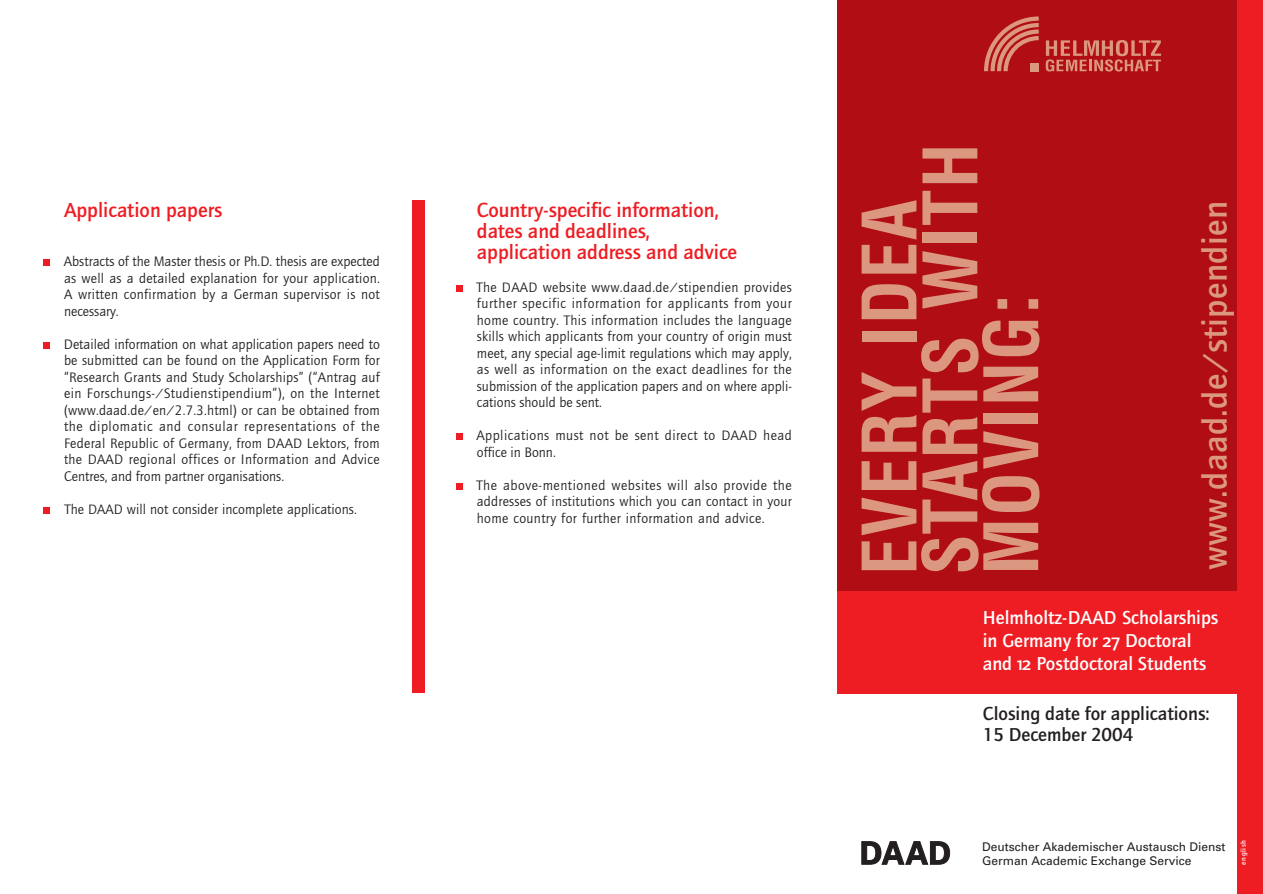
<style>
.page{position:relative;width:1263px;height:894px;background:#fff}
.page>*{position:absolute;margin:0;border:0;box-sizing:border-box;transform-origin:0 0}
.t1{font:700 condensed 73.2px/60.9px "Helvetica";letter-spacing:.02em;color:#dc9780}
.t2{font:500 35.55px "Quay Sans";letter-spacing:.01em;color:#dc9780}
.t3{font:500 21px/21px "Quay Sans";color:#ee1d23}
.t4{font:500 19.35px/22.5px "Quay Sans";color:#fff}
.t5{font:500 19.35px/20.9px "Quay Sans";color:#231f20}
.t6{font:14.25px/16.5px "Quay Sans";letter-spacing:.02em;color:#231f20;text-align:justify}
.t7{font:14.1px "Quay Sans";letter-spacing:.015em;color:#231f20}
.t8{font:12px/13.5px "Univers";color:#231f20}
.t9{font:500 7.35px "Quay Sans";letter-spacing:.08em;color:#fff}
.s1{font-size:14.25px}
.s2{font-size:14.1px}
.s3{font-family:"Quay Sans SC"}
</style>
<div class="page">
<div style="left:838px;top:0;width:399px;height:591px;background:#b00d15"></div>
<div style="left:838px;top:591px;width:399px;height:102px;background:#ee1d23"></div>
<div style="left:1237px;top:0;width:26px;height:894px;background:#ee1d23"></div>
<svg style="left:861px;top:841px;width:89px;height:24px"></svg>
<div style="left:43px;top:259px;width:7px;height:7px;background:#ee1d23"></div>
<div style="left:43px;top:342px;width:7px;height:7px;background:#ee1d23"></div>
<div style="left:43px;top:507px;width:7px;height:7px;background:#ee1d23"></div>
<div style="left:456px;top:285px;width:6px;height:7px;background:#ee1d23"></div>
<div style="left:456px;top:433px;width:6px;height:7px;background:#ee1d23"></div>
<div style="left:456px;top:483px;width:6px;height:7px;background:#ee1d23"></div>
<div style="left:412px;top:200px;width:13px;height:493px;background:#ee1d23"></div>
<svg style="left:984px;top:16px;width:55px;height:55px;background:#c1433f"></svg>
<svg style="left:1046px;top:40px;width:115px;height:32px;background:#c24742"></svg>
<h3 class="t3" style="left:64px;top:201px;width:160px">Application papers</h3>
<p class="t6" style="left:64px;top:254px;width:318px">Abstracts of the Master thesis or Ph.D. thesis are expected as well as a detailed explanation for your application.<br>A written confirmation by a German supervisor is not necessary.</p>
<p class="t6" style="left:64px;top:337px;width:318px">Detailed information on what application papers need to be submitted can be found on the Application Form for “Research Grants and Study Scholarships” (“Antrag auf ein Forschungs-/Studienstipendium”), on the Internet (www.daad.de/en/2.7.3.html) or can be obtained from the diplomatic and consular representations of the</p>
<p class="t7" style="left:64px;top:437px;width:317px"><span class="s1">Federal</span> Republic of Germany, from DAAD Lektors, from</p>
<p class="t6" style="left:64px;top:452px;width:317px"><span class="s2">the DAAD</span> regional offices or Information and Advice<br>Centres, and from partner organisations.</p>
<p class="t6" style="left:64px;top:502px;width:294px">The <span class="s2">DAAD</span> will not consider incomplete applications.</p>
<h3 class="t3" style="left:477px;top:201px;width:262px">Country-specific information, dates and deadlines, application address and advice</h3>
<p class="t6" style="left:476px;top:280px;width:317px">The <span class="s2">DAAD</span> website www.daad.de/stipendien provides further specific information for applicants from your home country. This information includes the language skills which applicants from your country of origin must meet, any special age-limit regulations which may apply, as well as information on the exact deadlines for the submission of the application papers and on where appli&shy;cations should be sent.</p>
<p class="t6" style="left:476px;top:428px;width:317px">Applications must not be sent direct to <span class="s2">DAAD</span> head office in Bonn.</p>
<p class="t6" style="left:476px;top:478px;width:317px">The above-mentioned websites will also provide the addresses of institutions which you can contact in your home country for further information and advice.</p>
<h1 class="t1" style="left:865px;top:575px;width:433px;rotate:-90deg">EVERY IDEA<br>STARTS WITH<br>MOVING:</h1>
<h2 class="t2" style="left:1201px;top:570px;width:371px;rotate:-90deg">www.daad.de/stipendien</h2>
<h3 class="t4" style="left:983px;top:608px;width:237px">Helmholtz-DAAD Scholarships in Germany for <span class="s3">27</span> Doctoral and <span class="s3">12</span> Postdoctoral Students</h3>
<h3 class="t5" style="left:983px;top:704px;width:228px">Closing date for applications:<br>15 December 2004</h3>
<p class="t8" style="left:982px;top:841px;width:245px">Deutscher Akademischer Austausch Dienst<br>German Academic Exchange Service</p>
<p class="t9" style="left:1240px;top:865px;width:26px;rotate:-90deg">english</p>
</div>
